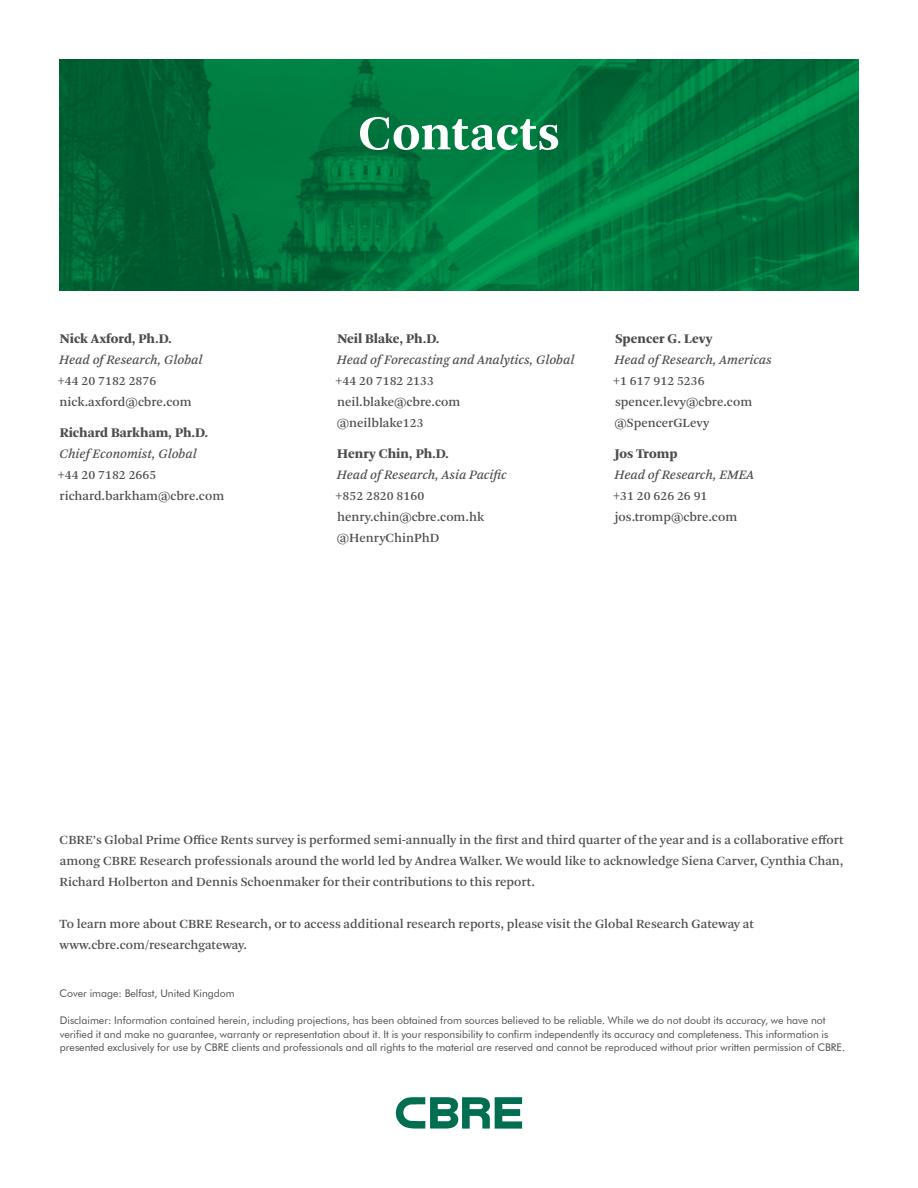
<style>
.page{position:relative;width:918px;height:1188px;background:#fff}
.page>*{position:absolute;margin:0;border:0;box-sizing:border-box;transform-origin:0 0}
.t1{font:700 51px "Arnhem Pro";color:#fff}
.t2{font:900 13.8px "Arnhem Pro";color:#4d4d4f}
.t3{font:italic 13.5px "Arnhem Pro";color:#4d4d4f}
.t4{font:13.2px/21px "Arnhem Pro";color:#4d4d4f}
.t5{font:10.5px/13.5px "Futura BT";color:#4d4d4f}
</style>
<div class="page">
<svg style="left:396px;top:1097px;width:126px;height:32px"></svg>
<svg style="left:59px;top:59px;width:800px;height:231px;background:#00733c"></svg>
<p class="t2" style="left:60px;top:330px;width:114px">Nick Axford, Ph.D.</p>
<p class="t3" style="left:59px;top:351px;width:145px">Head of Research, Global</p>
<p class="t4" style="left:58px;top:370px;width:135px">+44 20 7182 2876 nick.axford@cbre.com</p>
<p class="t2" style="left:60px;top:424px;width:150px">Richard Barkham, Ph.D.</p>
<p class="t3" style="left:59px;top:445px;width:139px">Chief Economist, Global</p>
<p class="t4" style="left:58px;top:465px;width:168px">+44 20 7182 2665 richard.barkham@cbre.com</p>
<h1 class="t1" style="left:358px;top:100px;width:203px">Contacts</h1>
<p class="t2" style="left:337px;top:330px;width:104px">Neil Blake, Ph.D.</p>
<p class="t3" style="left:337px;top:351px;width:239px">Head of Forecasting and Analytics, Global</p>
<p class="t4" style="left:336px;top:370px;width:126px">+44 20 7182 2133 neil.blake@cbre.com @neilblake123</p>
<p class="t2" style="left:337px;top:445px;width:113px">Henry Chin, Ph.D.</p>
<p class="t3" style="left:337px;top:466px;width:172px">Head of Research, Asia Pacific</p>
<p class="t4" style="left:336px;top:486px;width:150px">+852 2820 8160 henry.chin@cbre.com.hk @HenryChinPhD</p>
<p class="t2" style="left:615px;top:330px;width:99px">Spencer G. Levy</p>
<p class="t3" style="left:615px;top:351px;width:159px">Head of Research, Americas</p>
<p class="t4" style="left:613px;top:370px;width:140px">+1 617 912 5236 spencer.levy@cbre.com @SpencerGLevy</p>
<p class="t2" style="left:615px;top:445px;width:64px">Jos Tromp</p>
<p class="t3" style="left:615px;top:466px;width:141px">Head of Research, EMEA</p>
<p class="t4" style="left:613px;top:486px;width:125px">+31 20 626 26 91 jos.tromp@cbre.com</p>
<p class="t4" style="left:60px;top:829px;width:786px;text-align:justify">CBRE’s Global Prime Office Rents survey is performed semi-annually in the first and third quarter of the year and is a collaborative effort among CBRE Research professionals around the world led by Andrea Walker. We would like to acknowledge Siena Carver, Cynthia Chan, Richard Holberton and Dennis Schoenmaker for their contributions to this report.</p>
<p class="t4" style="left:59px;top:913px;width:696px">To learn more about CBRE Research, or to access additional research reports, please visit the Global Research Gateway at www.cbre.com/researchgateway.</p>
<p class="t5" style="left:60px;top:987px;width:177px">Cover image: Belfast, United Kingdom</p>
<p class="t5" style="left:60px;top:1014px;width:787px">Disclaimer: Information contained herein, including projections, has been obtained from sources believed to be reliable. While we do not doubt its accuracy, we have not verified it and make no guarantee, warranty or representation about it. It is your responsibility to confirm independently its accuracy and completeness. This information is presented exclusively for use by CBRE clients and professionals and all rights to the material are reserved and cannot be reproduced without prior written permission of CBRE.</p>
</div>
